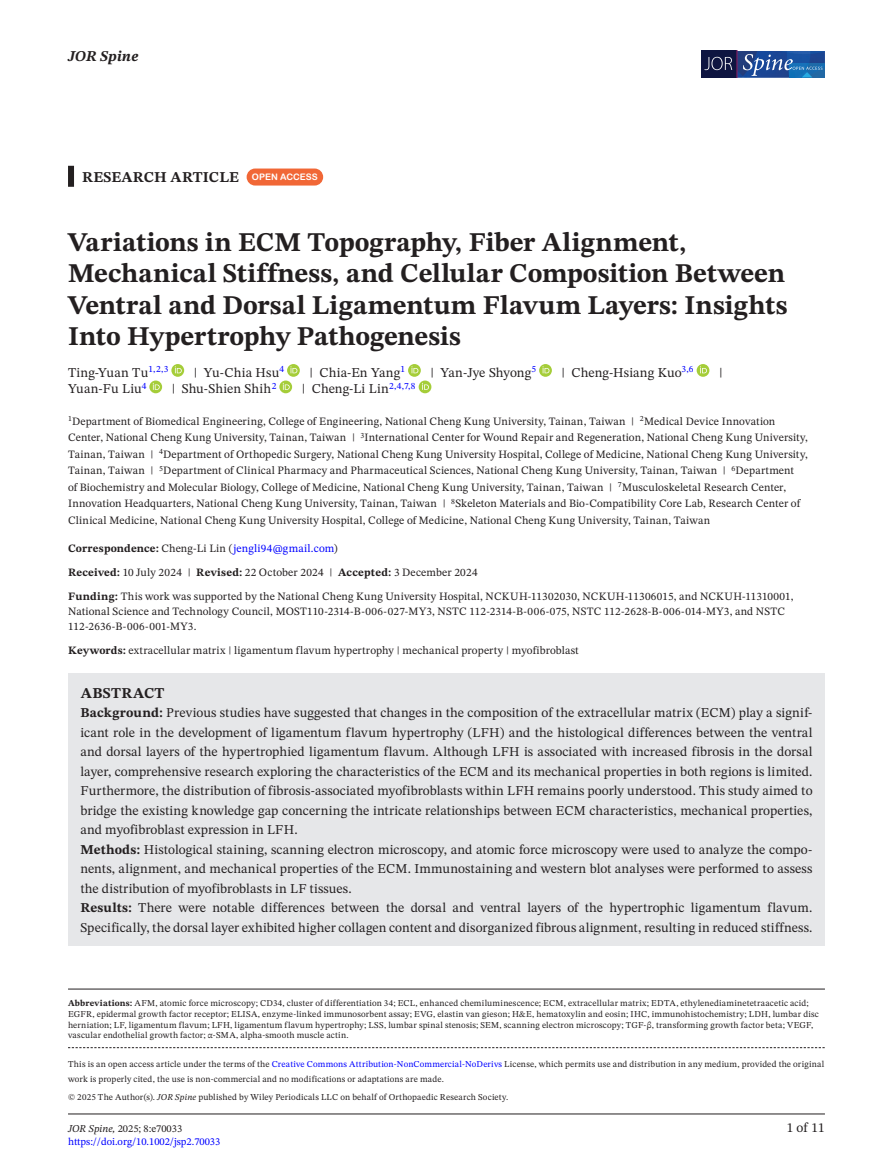
<style>
.page{position:relative;width:893px;height:1174px;background:#fff}
.page>*{position:absolute;margin:0;border:0;box-sizing:border-box;transform-origin:0 0}
.t1{font:700 27px/31.5px "STIX Two Text";color:#231f20}
.t2{font:700 15px "STIX Two Text";letter-spacing:.01em;color:#231f20}
.t3{font:italic 700 15px "STIX Two Text";color:#231f20}
.t4{font:13.5px/19.5px "STIX Two Text";letter-spacing:.01em;color:#231f20}
.t5{font:11.25px/16.5px "STIX Two Text";letter-spacing:.015em;color:#231f20}
.t6{font:10.5px "STIX Two Text";color:#00f}
.t7{font:10.5px "STIX Two Text";color:#231f20}
.t8{font:9px/10.8px "STIX Two Text";letter-spacing:.02em;color:#231f20}
.s1{font-family:"Arial Rounded MT Bold";font-weight:400;font-size:9px;color:#fff}
.s2{font-weight:700}
.s3{color:#00f}
.s4{font-style:italic}
</style>
<div class="page">
<hr style="left:68px;top:1113px;width:757px;height:1px;background:#231f20">
<img style="left:737px;top:51px;width:88px;height:27px">
<div style="left:701px;top:51px;width:35px;height:27px;background:#0e1541"></div>
<img style="left:790px;top:64px;width:35px;height:14px">
<svg style="left:704px;top:51px;width:33px;height:27px"></svg>
<svg style="left:743px;top:54px;width:79px;height:23px;background:#3969a9"></svg>
<div style="left:68px;top:166px;width:6px;height:21px;background:#231f20"></div>
<div style="left:68px;top:673px;width:757px;height:42px;background:#e6e7e9"></div>
<div style="left:68px;top:692px;width:757px;height:156px;background:#e6e7e9"></div>
<div style="left:68px;top:828px;width:757px;height:78px;background:#e6e7e9"></div>
<div style="left:68px;top:887px;width:757px;height:58px;background:#e6e7e9"></div>
<div style="left:247px;top:168px;width:76px;height:17px;background:#f16736;border-radius:9px"></div>
<svg style="left:171px;top:364px;width:13px;height:13px"></svg>
<svg style="left:175px;top:366px;width:7px;height:7px"></svg>
<svg style="left:287px;top:364px;width:13px;height:13px"></svg>
<svg style="left:290px;top:366px;width:7px;height:7px"></svg>
<svg style="left:408px;top:364px;width:13px;height:13px"></svg>
<svg style="left:411px;top:366px;width:7px;height:7px"></svg>
<svg style="left:539px;top:364px;width:13px;height:13px"></svg>
<svg style="left:543px;top:366px;width:6px;height:7px"></svg>
<svg style="left:697px;top:364px;width:12px;height:13px"></svg>
<svg style="left:700px;top:366px;width:7px;height:7px"></svg>
<svg style="left:149px;top:380px;width:13px;height:13px"></svg>
<svg style="left:153px;top:383px;width:7px;height:7px"></svg>
<svg style="left:279px;top:380px;width:13px;height:13px"></svg>
<svg style="left:283px;top:383px;width:7px;height:7px"></svg>
<div style="left:419px;top:380px;width:12px;height:13px;background:#a5cd39;border-radius:50%"></div>
<svg style="left:422px;top:383px;width:7px;height:7px"></svg>
<svg style="left:68px;top:1047px;width:757px;height:1px"></svg>
<hr style="left:68px;top:988px;width:757px;height:1px;background:#231f20">
<h2 class="t3" style="left:68px;top:46px;width:72px">JOR Spine</h2>
<h2 class="t2" style="left:82px;top:166px;width:237px">RESEARCH ARTICLE <span class="s1">OPEN ACCESS</span></h2>
<h1 class="t1" style="left:68px;top:227px;width:721px">Variations in ECM Topography, Fiber Alignment, Mechanical Stiffness, and Cellular Composition Between Ventral and Dorsal Ligamentum Flavum Layers: Insights Into Hypertrophy Pathogenesis</h1>
<p class="t4" style="left:68px;top:362px;width:102px">Ting-Yuan Tu<sup>1,2,3</sup></p>
<p class="t4" style="left:194px;top:362px;width:92px">| Yu-Chia Hsu<sup>4</sup></p>
<p class="t4" style="left:310px;top:362px;width:97px">| Chia-En Yang<sup>1</sup></p>
<p class="t4" style="left:431px;top:362px;width:107px">| Yan-Jye Shyong<sup>5</sup></p>
<p class="t4" style="left:562px;top:362px;width:134px">| Cheng-Hsiang Kuo<sup>3,6</sup></p>
<p class="t4" style="left:719px;top:362px;width:5px">|</p>
<p class="t4" style="left:68px;top:379px;width:80px">Yuan-Fu Liu<sup>4</sup></p>
<p class="t4" style="left:172px;top:379px;width:106px">| Shu-Shien Shih<sup>2</sup></p>
<p class="t4" style="left:302px;top:379px;width:115px">| Cheng-Li Lin<sup>2,4,7,8</sup></p>
<p class="t5" style="left:68px;top:413px;width:741px"><sup>1</sup>Department of Biomedical Engineering, College of Engineering, National Cheng Kung University, Tainan, Taiwan | <sup>2</sup>Medical Device Innovation Center, National Cheng Kung University, Tainan, Taiwan | <sup>3</sup>International Center for Wound Repair and Regeneration, National Cheng Kung University, Tainan, Taiwan | <sup>4</sup>Department of Orthopedic Surgery, National Cheng Kung University Hospital, College of Medicine, National Cheng Kung University, Tainan, Taiwan | <sup>5</sup>Department of Clinical Pharmacy and Pharmaceutical Sciences, National Cheng Kung University, Tainan, Taiwan | <sup>6</sup>Department<br>of Biochemistry and Molecular Biology, College of Medicine, National Cheng Kung University, Tainan, Taiwan | <sup>7</sup>Musculoskeletal Research Center, Innovation Headquarters, National Cheng Kung University, Tainan, Taiwan | <sup>8</sup>Skeleton Materials and Bio-Compatibility Core Lab, Research Center of Clinical Medicine, National Cheng Kung University Hospital, College of Medicine, National Cheng Kung University, Tainan, Taiwan</p>
<p class="t5" style="left:68px;top:536px;width:727px;line-height:24px"><span class="s2">Correspondence:</span> Cheng-Li Lin (<span class="s3">jengli94@gmail.com</span>)<br><span class="s2">Received:</span> 10 July 2024 | <span class="s2">Revised:</span> 22 October 2024 | <span class="s2">Accepted:</span> 3 December 2024<br><span class="s2">Funding:</span> This work was supported by the National Cheng Kung University Hospital, NCKUH-11302030, NCKUH-11306015, and NCKUH-11310001,</p>
<p class="t5" style="left:68px;top:603px;width:718px;line-height:15px">National Science and Technology Council, MOST110-2314-B-006-027-MY3, NSTC 112-2314-B-006-075, NSTC 112-2628-B-006-014-MY3, and NSTC<br>112-2636-B-006-001-MY3.</p>
<p class="t5" style="left:68px;top:642px;width:512px"><span class="s2">Keywords:</span> extracellular matrix | ligamentum flavum hypertrophy | mechanical property | myofibroblast</p>
<h2 class="t2" style="left:81px;top:682px;width:85px">ABSTRACT</h2>
<p class="t4" style="left:80px;top:703px;width:734px"><span class="s2">Background:</span> Previous studies have suggested that changes in the composition of the extracellular matrix (ECM) play a signif&shy;icant role in the development of ligamentum flavum hypertrophy (LFH) and the histological differences between the ventral and dorsal layers of the hypertrophied ligamentum flavum. Although LFH is associated with increased fibrosis in the dorsal layer, comprehensive research exploring the characteristics of the ECM and its mechanical properties in both regions is limited.<br>Furthermore, the distribution of fibrosis-associated myofibroblasts within LFH remains poorly understood. This study aimed to bridge the existing knowledge gap concerning the intricate relationships between ECM characteristics, mechanical properties, and myofibroblast expression in LFH.<br><span class="s2">Methods:</span> Histological staining, scanning electron microscopy, and atomic force microscopy were used to analyze the compo&shy;nents, alignment, and mechanical properties of the ECM. Immunostaining and western blot analyses were performed to assess the distribution of myofibroblasts in LF tissues.<br><span class="s2">Results:</span> There were notable differences between the dorsal and ventral layers of the hypertrophic ligamentum flavum.<br>Specifically, the dorsal layer exhibited higher collagen content and disorganized fibrous alignment, resulting in reduced stiffness.</p>
<p class="t8" style="left:68px;top:997px;width:752px"><span class="s2">Abbreviations:</span> AFM, atomic force microscopy; CD34, cluster of differentiation 34; ECL, enhanced chemiluminescence; ECM, extracellular matrix; EDTA, ethylenediaminetetraacetic acid; EGFR, epidermal growth factor receptor; ELISA, enzyme-linked immunosorbent assay; EVG, elastin van gieson; H&amp;E, hematoxylin and eosin; IHC, immunohistochemistry; LDH, lumbar disc herniation; LF, ligamentum flavum; LFH, ligamentum flavum hypertrophy; LSS, lumbar spinal stenosis; SEM, scanning electron microscopy; TGF-β, transforming growth factor beta; VEGF, vascular endothelial growth factor; α-SMA, alpha-smooth muscle actin.</p>
<p class="t8" style="left:68px;top:1056px;width:758px;line-height:15px">This is an open access article under the terms of the <span class="s3">Creative Commons Attribution-NonCommercial-NoDerivs</span> License, which permits use and distribution in any medium, provided the original work is properly cited, the use is non-commercial and no modifications or adaptations are made.</p>
<p class="t8" style="left:68px;top:1091px;width:442px">© 2025 The Author(s). <span class="s4">JOR Spine</span> published by Wiley Periodicals LLC on behalf of Orthopaedic Research Society.</p>
<p class="t7" style="left:68px;top:1121px;width:116px"><span class="s4">JOR Spine,</span> 2025; 8:e70033</p>
<p class="t4" style="left:787px;top:1118px;width:40px">1 of 11</p>
<p class="t6" style="left:68px;top:1134px;width:154px">https://doi.org/10.1002/jsp2.70033</p>
</div>
